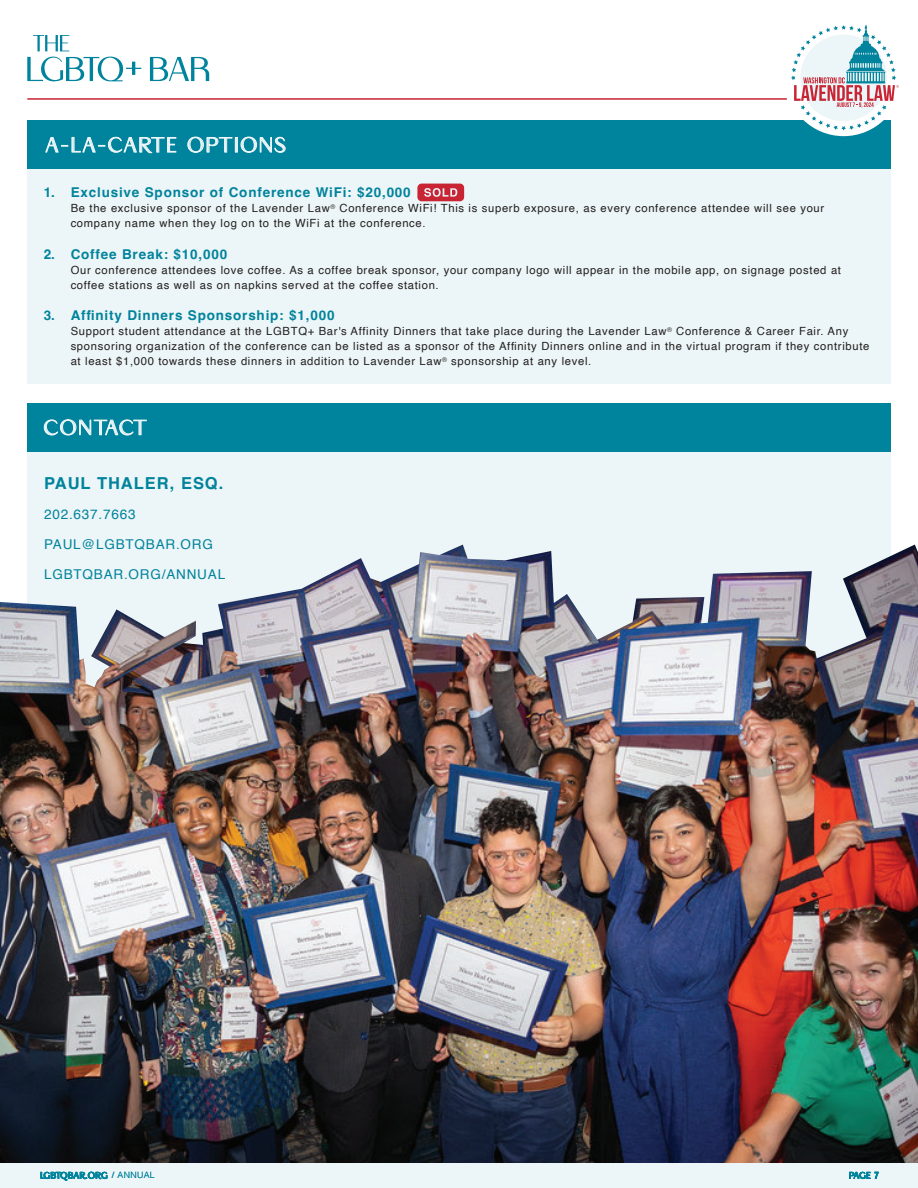
<style>
.page{position:relative;width:918px;height:1188px;background:#fff}
.page>*{position:absolute;margin:0;border:0;box-sizing:border-box;transform-origin:0 0}
.t1{font:21px "APOLLO";letter-spacing:.12em;color:#ecf5f7}
.t2{font:21px "APOLLO";letter-spacing:.1em;color:#ecf5f7}
.t3{font:700 16.5px "Helvetica";letter-spacing:.06em;color:#00839c}
.t4{font:700 13.5px "Helvetica";letter-spacing:.06em;color:#00839c}
.t5{font:13.5px "Helvetica";letter-spacing:.06em;color:#00839c}
.t6{font:11.25px/15px "Helvetica";letter-spacing:.06em;color:#231f20}
.t7{font:8.7px "APOLLO";letter-spacing:.09em;color:#00839c}
.s1{font-family:"Helvetica"}
.s2{font-family:"Helvetica";font-weight:300}
</style>
<div class="page">
<div style="left:27px;top:121px;width:864px;height:263px;background:#ecf5f7"></div>
<div style="left:27px;top:121px;width:864px;height:48px;background:#00839c"></div>
<svg style="left:46px;top:137px;width:130px;height:16px"></svg>
<svg style="left:188px;top:137px;width:97px;height:16px"></svg>
<div style="left:27px;top:404px;width:864px;height:287px;background:#ecf5f7"></div>
<div style="left:27px;top:403px;width:864px;height:48px;background:#00839c"></div>
<svg style="left:44px;top:419px;width:103px;height:16px"></svg>
<hr style="left:27px;top:98px;width:760px;height:2px;background:#c82434">
<svg style="left:27px;top:35px;width:114px;height:47px"></svg>
<svg style="left:150px;top:57px;width:59px;height:24px"></svg>
<div style="left:417px;top:184px;width:47px;height:17px;background:#c82434;border-radius:4px"></div>
<svg style="left:424px;top:188px;width:33px;height:9px"></svg>
<img style="left:0;top:545px;width:918px;height:619px">
<div style="left:0;top:1164px;width:918px;height:24px;background:#ecf5f7"></div>
<svg style="left:41px;top:1171px;width:66px;height:9px"></svg>
<svg style="left:849px;top:1171px;width:30px;height:9px"></svg>
<svg style="left:785px;top:24px;width:114px;height:112px"></svg>
<h1 class="t1" style="left:46px;top:132px;width:241px">A-LA-CARTE OPTIONS</h1>
<p class="t4" style="left:44px;top:184px;width:369px">1. Exclusive Sponsor of Conference WiFi: $20,000</p>
<p class="t6" style="left:71px;top:201px;width:755px">Be the exclusive sponsor of the Lavender Law<sup>®</sup> Conference WiFi! This is superb exposure, as every conference attendee will see your company name when they log on to the WiFi at the conference.</p>
<p class="t4" style="left:44px;top:246px;width:185px">2. Coffee Break: $10,000</p>
<p class="t6" style="left:71px;top:263px;width:772px">Our conference attendees love coffee. As a coffee break sponsor, your company logo will appear in the mobile app, on signage posted at coffee stations as well as on napkins served at the coffee station.</p>
<p class="t4" style="left:44px;top:307px;width:292px">3. Affinity Dinners Sponsorship: $1,000</p>
<p class="t6" style="left:71px;top:324px;width:800px">Support student attendance at the LGBTQ+ Bar's Affinity Dinners that take place during the Lavender Law<sup>®</sup> Conference &amp; Career Fair. Any sponsoring organization of the conference can be listed as a sponsor of the Affinity Dinners online and in the virtual program if they contribute at least $1,000 towards these dinners in addition to Lavender Law<sup>®</sup> sponsorship at any level.</p>
<h1 class="t2" style="left:44px;top:414px;width:104px">CONTACT</h1>
<h2 class="t3" style="left:44px;top:473px;width:181px">PAUL THALER, ESQ.</h2>
<p class="t5" style="left:44px;top:504px;width:93px">202.637.7663</p>
<p class="t5" style="left:44px;top:534px;width:170px">PAUL@LGBTQBAR.ORG</p>
<p class="t5" style="left:44px;top:564px;width:183px">LGBTQBAR.ORG/ANNUAL</p>
<p class="t7" style="left:40px;top:1170px;width:116px">LGBTQBAR.ORG <span class="s1">/</span> <span class="s2">ANNUAL</span></p>
<p class="t7" style="left:849px;top:1170px;width:31px">PAGE 7</p>
</div>
